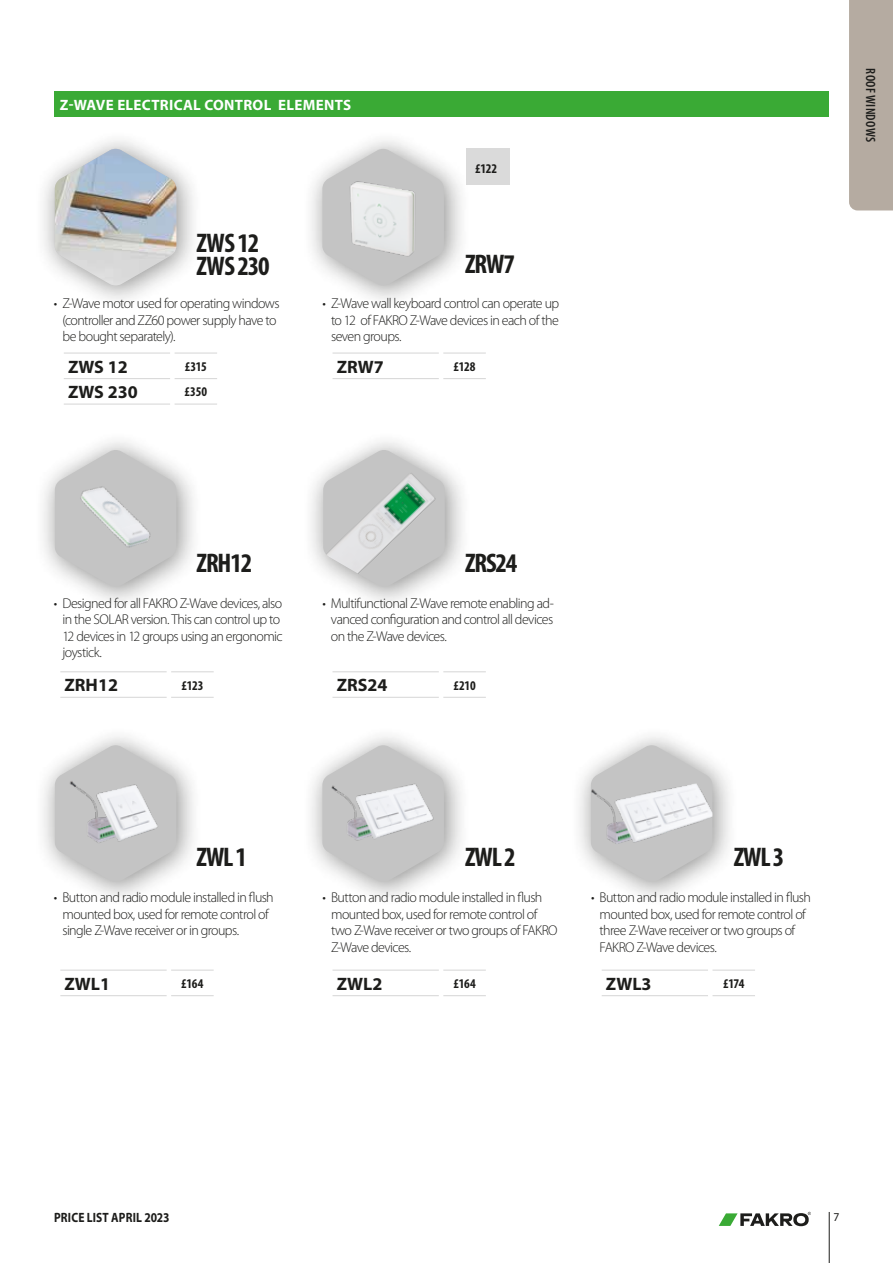
<style>
.page{position:relative;width:893px;height:1263px;background:#fff}
.page>*{position:absolute;margin:0;border:0;box-sizing:border-box;transform-origin:0 0}
.t1{font:700 condensed 27px "Myriad Pro";letter-spacing:-.04em;color:#1d1d1b}
.t2{font:700 condensed 27px/22.5px "Myriad Pro";letter-spacing:-.02em;color:#1d1d1b}
.t3{font:700 18px "Myriad Pro";color:#1d1d1b}
.t4{font:700 15px "Myriad Pro";letter-spacing:.02em;color:#fff}
.t5{font:300 14.25px/16.5px "Myriad Pro";letter-spacing:-.045em;color:#1d1d1b}
.t6{font:700 13.5px "Myriad Pro";letter-spacing:.01em;color:#1d1d1b;scale:.85 1}
.t7{font:600 condensed 13.5px "Myriad Pro";letter-spacing:.02em;color:#1d1d1b}
.t8{font:700 condensed 13.35px "Myriad Pro";letter-spacing:-.02em;color:#1d1d1b}
.t9{font:12px "Myriad Pro";color:#1d1d1b}
</style>
<div class="page">
<hr style="left:829px;top:1212px;width:1px;height:51px;background:#1d1d1b">
<svg style="left:719px;top:1212px;width:92px;height:14px"></svg>
<div style="left:54px;top:91px;width:775px;height:26px;background:#3aaa35"></div>
<div style="left:467px;top:149px;width:43px;height:36px;background:#dadada"></div>
<div style="left:301px;top:129px;width:170px;height:182px;background:#1d1d1b;opacity:.5"></div>
<svg style="left:322px;top:149px;width:122px;height:136px"></svg>
<img style="left:328px;top:162px;width:110px;height:110px">
<div style="left:34px;top:431px;width:169px;height:181px;background:#1d1d1b;opacity:.5"></div>
<svg style="left:55px;top:450px;width:121px;height:137px"></svg>
<img style="left:55px;top:461px;width:121px;height:114px">
<div style="left:302px;top:431px;width:170px;height:181px;background:#1d1d1b;opacity:.5"></div>
<img style="left:323px;top:452px;width:122px;height:135px">
<div style="left:34px;top:129px;width:169px;height:182px;background:#1d1d1b;opacity:.5"></div>
<img style="left:55px;top:149px;width:121px;height:136px">
<div style="left:301px;top:726px;width:170px;height:181px;background:#1d1d1b;opacity:.5"></div>
<svg style="left:322px;top:745px;width:122px;height:137px"></svg>
<img style="left:328px;top:776px;width:110px;height:75px">
<div style="left:570px;top:726px;width:169px;height:181px;background:#1d1d1b;opacity:.5"></div>
<svg style="left:591px;top:745px;width:121px;height:137px"></svg>
<img style="left:591px;top:770px;width:121px;height:87px">
<div style="left:34px;top:726px;width:169px;height:181px;background:#1d1d1b;opacity:.5"></div>
<svg style="left:55px;top:745px;width:121px;height:137px"></svg>
<img style="left:63px;top:774px;width:105px;height:79px">
<hr style="left:175px;top:352px;width:42px;height:2px;background:#dadada">
<hr style="left:175px;top:378px;width:42px;height:1px;background:#dadada">
<hr style="left:175px;top:403px;width:42px;height:2px;background:#dadada">
<hr style="left:64px;top:352px;width:106px;height:2px;background:#dadada">
<hr style="left:64px;top:378px;width:106px;height:1px;background:#dadada">
<hr style="left:64px;top:403px;width:106px;height:2px;background:#dadada">
<hr style="left:443px;top:352px;width:43px;height:2px;background:#dadada">
<hr style="left:443px;top:378px;width:43px;height:1px;background:#dadada">
<hr style="left:333px;top:352px;width:106px;height:2px;background:#dadada">
<hr style="left:333px;top:378px;width:106px;height:1px;background:#dadada">
<svg style="left:61px;top:672px;width:152px;height:1px"></svg>
<hr style="left:167px;top:672px;width:4px;height:25px;background:#fff">
<hr style="left:171px;top:671px;width:43px;height:1px;background:#dadada">
<hr style="left:171px;top:697px;width:43px;height:1px;background:#dadada">
<hr style="left:60px;top:671px;width:107px;height:1px;background:#dadada">
<hr style="left:60px;top:697px;width:107px;height:1px;background:#dadada">
<hr style="left:171px;top:969px;width:43px;height:2px;background:#dadada">
<hr style="left:171px;top:995px;width:43px;height:1px;background:#dadada">
<hr style="left:60px;top:969px;width:107px;height:2px;background:#dadada">
<hr style="left:60px;top:995px;width:107px;height:1px;background:#dadada">
<svg style="left:333px;top:672px;width:153px;height:1px"></svg>
<hr style="left:439px;top:672px;width:4px;height:25px;background:#fff">
<hr style="left:443px;top:671px;width:43px;height:1px;background:#dadada">
<hr style="left:443px;top:697px;width:43px;height:1px;background:#dadada">
<hr style="left:333px;top:671px;width:106px;height:1px;background:#dadada">
<hr style="left:333px;top:697px;width:106px;height:1px;background:#dadada">
<hr style="left:443px;top:969px;width:43px;height:2px;background:#dadada">
<hr style="left:443px;top:995px;width:43px;height:1px;background:#dadada">
<hr style="left:333px;top:969px;width:106px;height:2px;background:#dadada">
<hr style="left:333px;top:995px;width:106px;height:1px;background:#dadada">
<hr style="left:712px;top:969px;width:43px;height:2px;background:#dadada">
<hr style="left:712px;top:995px;width:43px;height:1px;background:#dadada">
<hr style="left:602px;top:969px;width:106px;height:2px;background:#dadada">
<hr style="left:602px;top:995px;width:106px;height:1px;background:#dadada">
<div style="left:849px;top:0;width:44px;height:210px;background:#b5aba1"></div>
<p class="t4" style="left:60px;top:95px;width:293px">Z-WAVE ELECTRICAL CONTROL ELEMENTS</p>
<h1 class="t2" style="left:197px;top:231px;width:75px">ZWS 12<br>ZWS 230</h1>
<p class="t8" style="left:475px;top:160px;width:24px">£122</p>
<h1 class="t1" style="left:465px;top:247px;width:51px">ZRW7</h1>
<p class="t5" style="left:62px;top:295px;width:219px;text-indent:-9px">• Z-Wave motor used for operating windows (controller and ZZ60 power supply have to be bought separately).</p>
<p class="t3" style="left:68px;top:355px;width:61px">ZWS 12</p>
<p class="t8" style="left:185px;top:358px;width:24px">£315</p>
<p class="t3" style="left:68px;top:380px;width:71px">ZWS 230</p>
<p class="t8" style="left:185px;top:383px;width:24px">£350</p>
<p class="t5" style="left:331px;top:295px;width:230px;text-align:justify;text-indent:-9px">• Z-Wave wall keyboard control can operate up to 12 of FAKRO Z-Wave devices in each of the seven groups.</p>
<p class="t3" style="left:337px;top:355px;width:48px">ZRW7</p>
<p class="t8" style="left:454px;top:358px;width:24px">£128</p>
<h1 class="t1" style="left:197px;top:546px;width:57px">ZRH12</h1>
<h1 class="t1" style="left:465px;top:546px;width:54px">ZRS24</h1>
<p class="t5" style="left:62px;top:595px;width:222px;text-indent:-9px">• Designed for all FAKRO Z-Wave devices, also in the SOLAR version. This can control up to 12 devices in 12 groups using an ergonomic joystick.</p>
<p class="t5" style="left:331px;top:595px;width:224px;text-align:justify;text-indent:-9px">• Multifunctional Z-Wave remote enabling ad&shy;vanced configuration and control all devices on the Z-Wave devices.</p>
<p class="t3" style="left:65px;top:673px;width:55px">ZRH12</p>
<p class="t8" style="left:181px;top:677px;width:24px">£123</p>
<p class="t3" style="left:337px;top:673px;width:52px">ZRS24</p>
<p class="t8" style="left:453px;top:677px;width:24px">£210</p>
<p class="t7" style="left:878px;top:68px;width:75px;rotate:90deg">ROOF WINDOWS</p>
<h1 class="t1" style="left:197px;top:840px;width:52px">ZWL 1</h1>
<h1 class="t1" style="left:465px;top:840px;width:52px">ZWL 2</h1>
<h1 class="t1" style="left:734px;top:840px;width:52px">ZWL 3</h1>
<p class="t5" style="left:62px;top:890px;width:213px;text-indent:-9px">• Button and radio module installed in flush mounted box, used for remote control of single Z-Wave receiver or in groups.</p>
<p class="t5" style="left:331px;top:890px;width:228px;text-indent:-9px">• Button and radio module installed in flush mounted box, used for remote control of two Z-Wave receiver or two groups of FAKRO Z-Wave devices.</p>
<p class="t5" style="left:600px;top:890px;width:213px;text-indent:-9px">• Button and radio module installed in flush mounted box, used for remote control of three Z-Wave receiver or two groups of FAKRO Z-Wave devices.</p>
<p class="t3" style="left:65px;top:972px;width:47px">ZWL1</p>
<p class="t8" style="left:181px;top:975px;width:24px">£164</p>
<p class="t3" style="left:337px;top:972px;width:47px">ZWL2</p>
<p class="t8" style="left:453px;top:975px;width:24px">£164</p>
<p class="t3" style="left:606px;top:972px;width:47px">ZWL3</p>
<p class="t8" style="left:723px;top:975px;width:23px">£174</p>
<p class="t6" style="left:54px;top:1208px;width:137px">PRICE LIST APRIL 2023</p>
<p class="t9" style="left:833px;top:1209px;width:7px">7</p>
</div>
